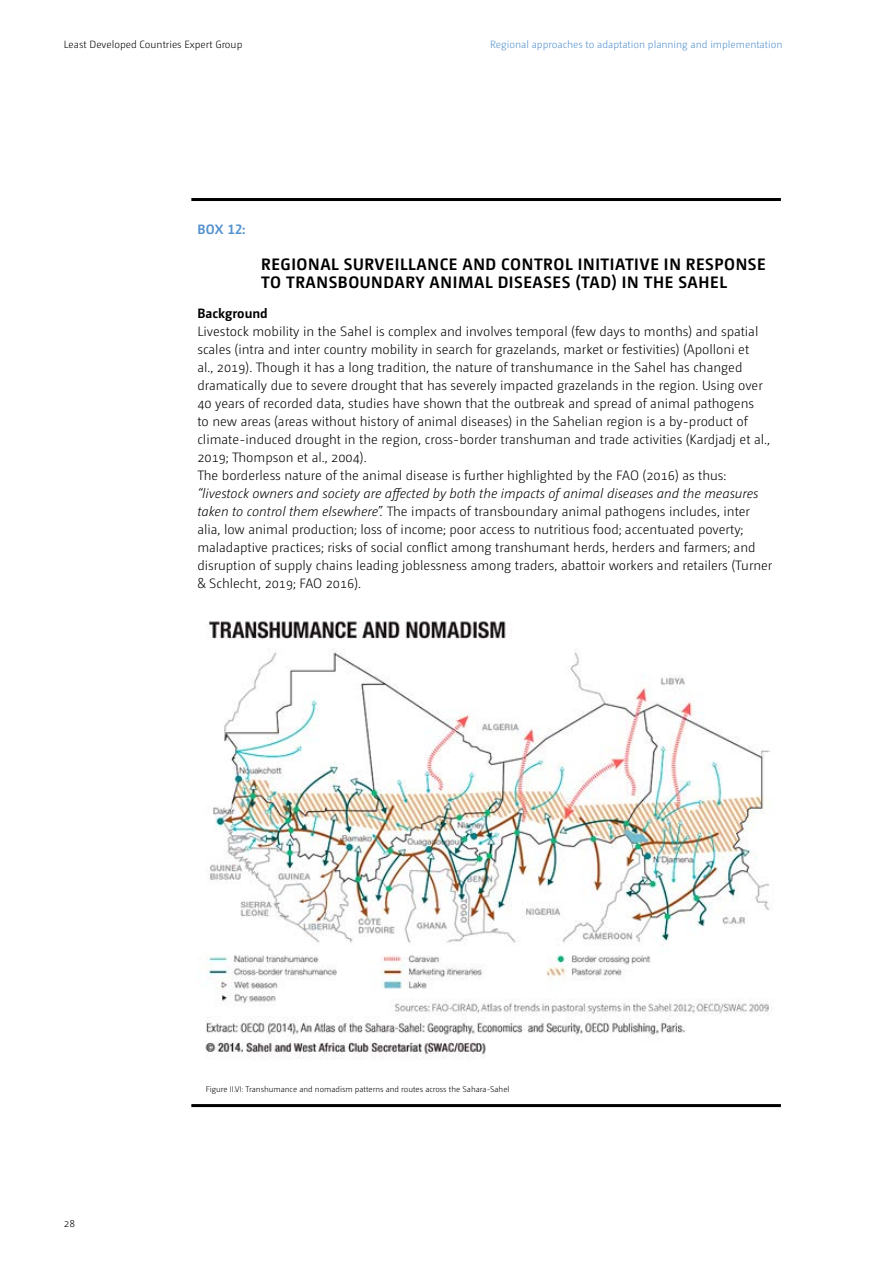
<style>
.page{position:relative;width:893px;height:1263px;background:#fff}
.page>*{position:absolute;margin:0;border:0;box-sizing:border-box;transform-origin:0 0}
.t1{font:700 16.5px/18px "Camingo Dos Pro";letter-spacing:.035em;color:#000}
.t2{font:300 13.5px/18px "Camingo Dos Pro";color:#000}
.t3{font:700 13.5px "Camingo Dos Pro";color:#000}
.t4{font:700 13.5px "Camingo Dos Pro";color:#5491ce}
.t5{font:300 10.5px "Camingo Dos Pro";color:#5491ce}
.t6{font:300 10.5px "Camingo Dos Pro";color:#000}
.t7{font:300 8.25px "Camingo Dos Pro";color:#000}
.s1{font-style:italic}
</style>
<div class="page">
<hr style="left:191px;top:198px;width:590px;height:3px;background:#000">
<hr style="left:191px;top:1104px;width:590px;height:3px;background:#000">
<img style="left:205px;top:621px;width:568px;height:437px">
<p class="t6" style="left:64px;top:39px;width:180px">Least Developed Countries Expert Group</p>
<p class="t5" style="left:490px;top:39px;width:294px">Regional approaches to adaptation planning and implementation</p>
<p class="t4" style="left:197px;top:221px;width:49px">BOX 12:</p>
<p class="t1" style="left:261px;top:255px;width:506px">REGIONAL SURVEILLANCE AND CONTROL INITIATIVE IN RESPONSE<br>TO TRANSBOUNDARY ANIMAL DISEASES (TAD) IN THE SAHEL</p>
<p class="t3" style="left:197px;top:305px;width:72px">Background</p>
<p class="t2" style="left:197px;top:322px;width:574px">Livestock mobility in the Sahel is complex and involves temporal (few days to months) and spatial scales (intra and inter country mobility in search for grazelands, market or festivities) (Apolloni et<br>al., 2019). Though it has a long tradition, the nature of transhumance in the Sahel has changed dramatically due to severe drought that has severely impacted grazelands in the region. Using over 40 years of recorded data, studies have shown that the outbreak and spread of animal pathogens<br>to new areas (areas without history of animal diseases) in the Sahelian region is a by-product of climate-induced drought in the region, cross-border transhuman and trade activities (Kardjadj et al., 2019; Thompson et al., 2004).<br>The borderless nature of the animal disease is further highlighted by the FAO (2016) as thus:</p>
<p class="t2" style="left:197px;top:484px;width:576px"><span class="s1">“livestock owners and society are affected by both the impacts of animal diseases and the measures taken to control them elsewhere”.</span> The impacts of transboundary animal pathogens includes, inter alia, low animal production; loss of income; poor access to nutritious food; accentuated poverty; maladaptive practices; risks of social conflict among transhumant herds, herders and farmers; and disruption of supply chains leading joblessness among traders, abattoir workers and retailers (Turner &amp; Schlecht, 2019; FAO 2016).</p>
<p class="t6" style="left:64px;top:1217px;width:13px">28</p>
<p class="t7" style="left:206px;top:1084px;width:305px">Figure II.VI: Transhumance and nomadism patterns and routes across the Sahara-Sahel</p>
</div>
